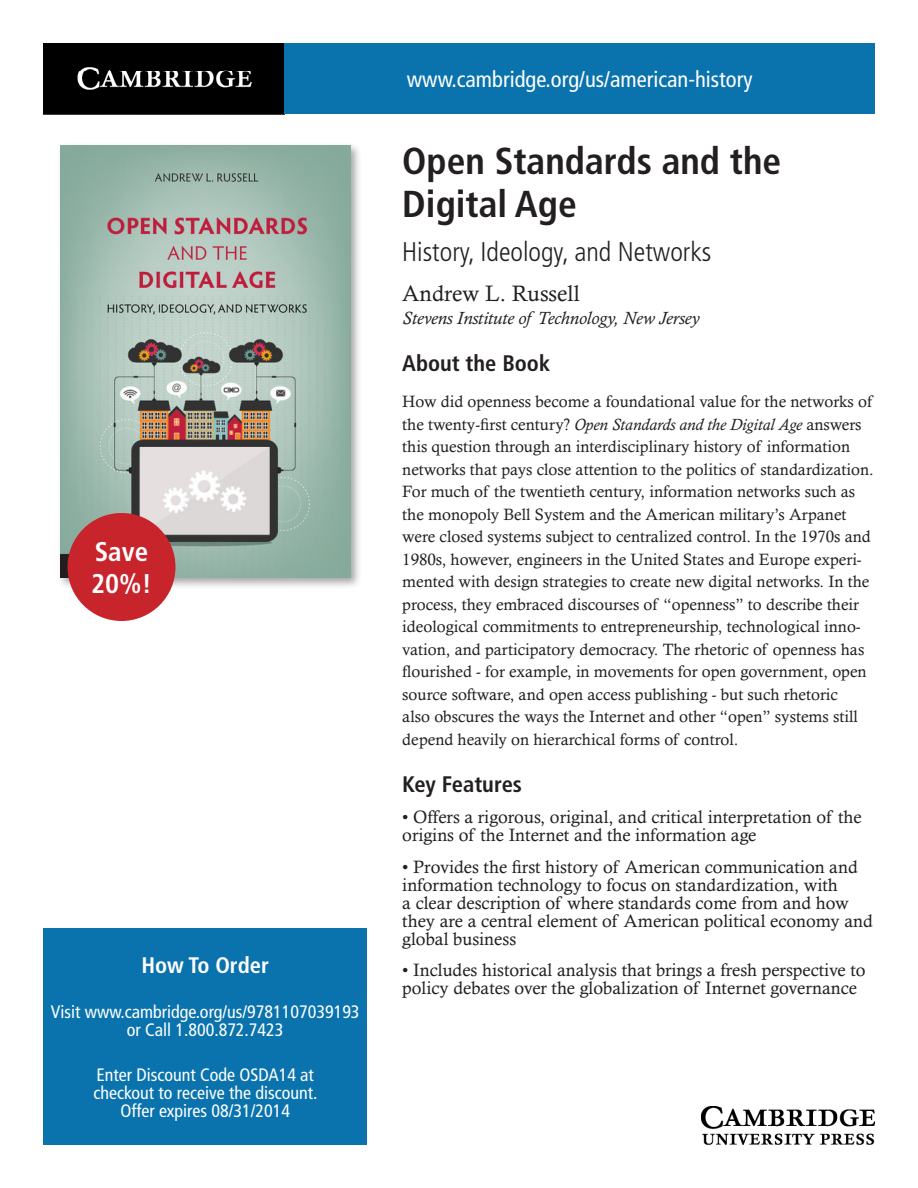
<style>
.page{position:relative;width:918px;height:1188px;background:#fff}
.page>*{position:absolute;margin:0;border:0;box-sizing:border-box;transform-origin:0 0}
.title_page1{font:700 condensed 37.5px/43.5px "Frutiger LT Std";color:#231f20}
.subtitle_page1{font:300 condensed 27px "Frutiger LT Std";color:#231f20}
.promo_page1{font:700 condensed 27px/31.5px "Frutiger LT Std";color:#fff}
.url{font:condensed 22.5px "Frutiger LT Std";color:#fff}
.authors_page1{font:22.5px "Calisto MT Std";color:#231f20}
.about_the_book_headi{font:700 condensed 22.5px "Frutiger LT Std";color:#231f20}
.heading{font:700 condensed 22.5px "Frutiger LT Std";color:#231f20}
.order_heading{font:700 condensed 22.5px "Frutiger LT Std";color:#fff}
.key_features{font:18px/18px "Calisto MT Std";color:#231f20}
.order_pad_top{font:condensed 18px/18px "Frutiger LT Std";color:#fff;text-align:center}
.affiliation{font:italic 18px "Calisto MT Std";color:#231f20}
.order{font:condensed 18px "Frutiger LT Std";color:#fff}
.about_page1{font:16.5px/22.5px "Calisto MT Std";color:#231f20}
.s1{font-style:italic}
</style>
<div class="page">
<img style="left:43px;top:43px;width:242px;height:71px">
<div style="left:285px;top:43px;width:590px;height:71px;background:#0a73ae"></div>
<img style="left:702px;top:1106px;width:173px;height:39px">
<div style="left:57px;top:142px;width:305px;height:447px;background:#231f20;opacity:.4"></div>
<img style="left:60px;top:146px;width:290px;height:432px">
<div style="left:43px;top:929px;width:324px;height:216px;background:#0a73ae"></div>
<div style="left:68px;top:513px;width:108px;height:108px;background:#c8242b;border-radius:50%"></div>
<p class="promo_page1" style="left:91px;top:536px;width:62px">Save<br>20%!</p>
<p class="order_heading" style="left:141px;top:952px;width:129px">How To Order</p>
<p class="order_pad_top" style="left:51px;top:1003px;width:310px">Visit www.cambridge.org/us/9781107039193</p>
<p class="order" style="left:127px;top:1020px;width:158px">or Call 1.800.872.7423</p>
<p class="order_pad_top" style="left:94px;top:1066px;width:225px">Enter Discount Code OSDA14 at checkout to receive the discount.<br>Offer expires 08/31/2014</p>
<p class="url" style="left:407px;top:66px;width:347px">www.cambridge.org/us/american-history</p>
<p class="title_page1" style="left:402px;top:139px;width:380px">Open Standards and the<br>Digital Age</p>
<p class="subtitle_page1" style="left:402px;top:236px;width:311px">History, Ideology, and Networks</p>
<p class="authors_page1" style="left:402px;top:281px;width:179px">Andrew L. Russell</p>
<p class="affiliation" style="left:402px;top:308px;width:299px">Stevens Institute of Technology, New Jersey</p>
<p class="about_the_book_headi" style="left:402px;top:350px;width:149px">About the Book</p>
<p class="about_page1" style="left:402px;top:390px;width:473px">How did openness become a foundational value for the networks of the twenty-first century? <span class="s1">Open Standards and the Digital Age</span> answers this question through an interdisciplinary history of information networks that pays close attention to the politics of standardization.<br>For much of the twentieth century, information networks such as the monopoly Bell System and the American military’s Arpanet were closed systems subject to centralized control. In the 1970s and 1980s, however, engineers in the United States and Europe experi&shy;mented with design strategies to create new digital networks. In the process, they embraced discourses of “openness” to describe their ideological commitments to entrepreneurship, technological inno&shy;vation, and participatory democracy. The rhetoric of openness has flourished - for example, in movements for open government, open source software, and open access publishing - but such rhetoric<br>also obscures the ways the Internet and other “open” systems still depend heavily on hierarchical forms of control.</p>
<p class="heading" style="left:402px;top:771px;width:121px">Key Features</p>
<p class="key_features" style="left:402px;top:808px;width:461px">• Offers a rigorous, original, and critical interpretation of the origins of the Internet and the information age</p>
<p class="key_features" style="left:402px;top:858px;width:472px">• Provides the first history of American communication and information technology to focus on standardization, with<br>a clear description of where standards come from and how they are a central element of American political economy and global business</p>
<p class="key_features" style="left:402px;top:961px;width:465px">• Includes historical analysis that brings a fresh perspective to policy debates over the globalization of Internet governance</p>
</div>
